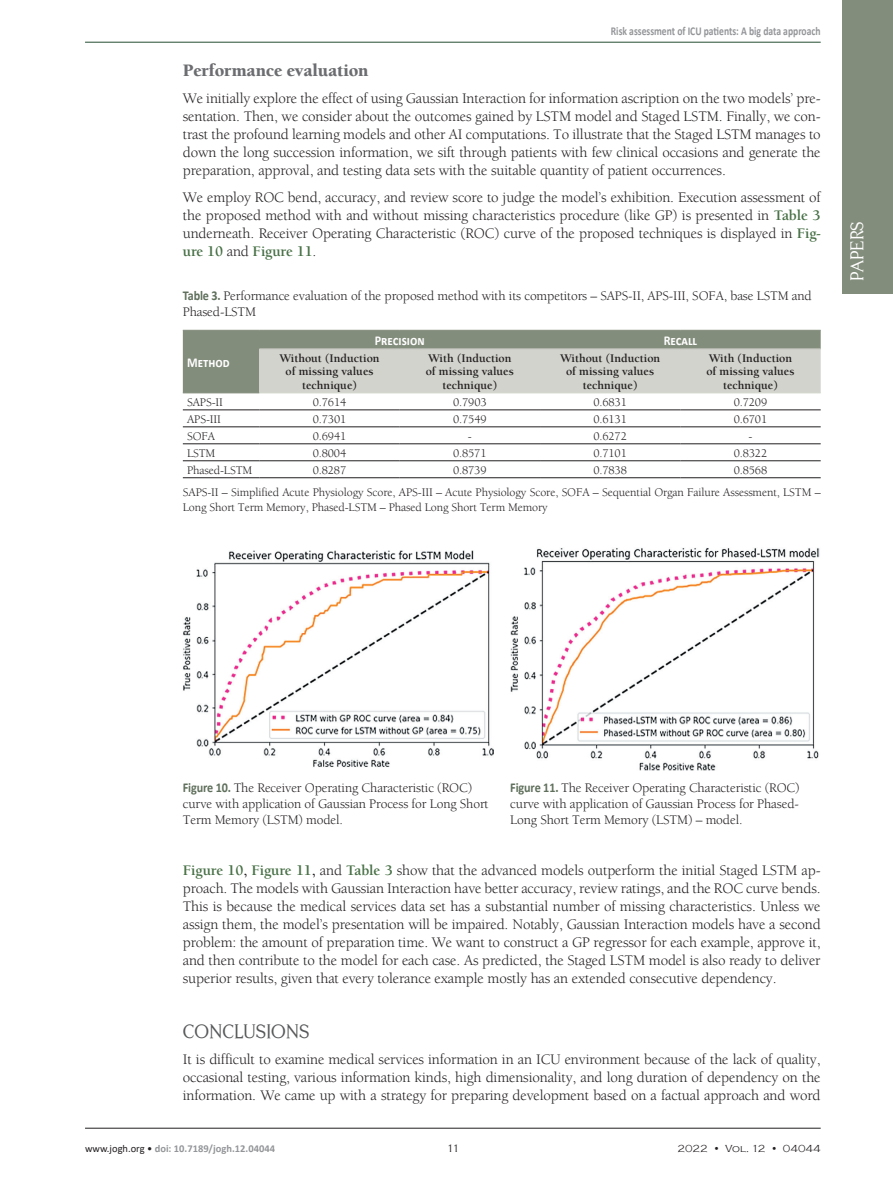
<style>
.page{position:relative;width:893px;height:1191px;background:#fff}
.page>*{position:absolute;margin:0;border:0;box-sizing:border-box;transform-origin:0 0}
.Podnaslovi_PAPERS{font:19.5px "Centabel";letter-spacing:-.01em;color:#57585a}
.Podnaslovi_PAPERS_2{font:900 18px "Berkeley Std";letter-spacing:-.01em;color:#6c6d70}
.t1{font:18px "Centabel";color:#fff}
.Tekst_Osnovni{font:15px/18px "Berkeley Std";letter-spacing:-.01em;color:#231f20;text-align:justify}
.potpisi_slike{font:13.5px/15.8px "Berkeley Std";letter-spacing:-.01em;color:#231f20}
.Tab_Head{font:700 13.5px "Calibri";color:#fff;scale:.9 1}
.Tab_txt_ispod{font:12px/15px "Berkeley Std";letter-spacing:-.01em;color:#231f20}
.Tab_txt_Head_crni{font:700 12px/13.5px "Berkeley Std";color:#231f20;text-align:center}
.Tab_text{font:12px "Berkeley Std";letter-spacing:-.01em;color:#231f20}
.t2{font:700 12px "Calibri";color:#939598;scale:.8 1}
.t3{font:300 10.95px "Copperplate Gothic";color:#231f20}
.t4{font:700 10.5px "Calibri";color:#939598}
.t5{font:300 10.5px "Copperplate Gothic";color:#231f20}
.s1{font-weight:700;color:#477045}
.s2{font-family:"Calibri";font-weight:700;color:#5f6f5b}
.s3{font-weight:700}
.s4{font-weight:400;color:#231f20}
</style>
<div class="page">
<hr style="left:85px;top:1128px;width:736px;height:1px;background:#231f20">
<hr style="left:85px;top:42px;width:736px;height:1px;background:#244d32">
<div style="left:842px;top:0;width:51px;height:293px;background:#838d7c"></div>
<img style="left:183px;top:550px;width:310px;height:217px">
<img style="left:510px;top:548px;width:310px;height:222px">
<svg style="left:183px;top:331px;width:638px;height:61px;background:#b4b8ae"></svg>
<hr style="left:183px;top:392px;width:76px;height:1px;background:#838d7c">
<hr style="left:183px;top:409px;width:76px;height:1px;background:#231f20">
<hr style="left:259px;top:409px;width:141px;height:1px;background:#231f20">
<hr style="left:400px;top:409px;width:140px;height:1px;background:#231f20">
<hr style="left:540px;top:409px;width:140px;height:1px;background:#231f20">
<hr style="left:680px;top:409px;width:141px;height:1px;background:#231f20">
<hr style="left:183px;top:426px;width:76px;height:1px;background:#231f20">
<hr style="left:259px;top:426px;width:141px;height:1px;background:#231f20">
<hr style="left:400px;top:426px;width:140px;height:1px;background:#231f20">
<hr style="left:540px;top:426px;width:140px;height:1px;background:#231f20">
<hr style="left:680px;top:426px;width:141px;height:1px;background:#231f20">
<hr style="left:183px;top:443px;width:76px;height:1px;background:#231f20">
<hr style="left:259px;top:443px;width:141px;height:1px;background:#231f20">
<hr style="left:400px;top:443px;width:140px;height:1px;background:#231f20">
<hr style="left:540px;top:443px;width:140px;height:1px;background:#231f20">
<hr style="left:680px;top:443px;width:141px;height:1px;background:#231f20">
<hr style="left:183px;top:460px;width:76px;height:1px;background:#231f20">
<hr style="left:259px;top:460px;width:141px;height:1px;background:#231f20">
<hr style="left:400px;top:460px;width:140px;height:1px;background:#231f20">
<hr style="left:540px;top:460px;width:140px;height:1px;background:#231f20">
<hr style="left:680px;top:460px;width:141px;height:1px;background:#231f20">
<hr style="left:183px;top:477px;width:76px;height:1px;background:#231f20">
<hr style="left:259px;top:477px;width:141px;height:1px;background:#231f20">
<hr style="left:400px;top:477px;width:140px;height:1px;background:#231f20">
<hr style="left:540px;top:477px;width:140px;height:1px;background:#231f20">
<hr style="left:680px;top:477px;width:141px;height:1px;background:#231f20">
<hr style="left:183px;top:330px;width:76px;height:1px;background:#838d7c">
<hr style="left:259px;top:330px;width:141px;height:1px;background:#838d7c">
<hr style="left:400px;top:330px;width:140px;height:1px;background:#838d7c">
<hr style="left:540px;top:330px;width:140px;height:1px;background:#838d7c">
<hr style="left:680px;top:330px;width:141px;height:1px;background:#838d7c">
<hr style="left:259px;top:349px;width:141px;height:1px;background:#c6c7bf">
<hr style="left:400px;top:349px;width:140px;height:1px;background:#c6c7bf">
<hr style="left:540px;top:349px;width:140px;height:1px;background:#c6c7bf">
<hr style="left:680px;top:349px;width:141px;height:1px;background:#c6c7bf">
<hr style="left:259px;top:392px;width:141px;height:1px;background:#d1d6ca">
<hr style="left:400px;top:392px;width:140px;height:1px;background:#d1d6ca">
<hr style="left:540px;top:392px;width:140px;height:1px;background:#d1d6ca">
<hr style="left:680px;top:392px;width:141px;height:1px;background:#d1d6ca">
<p class="t2" style="left:611px;top:22px;width:264px">Risk assessment of ICU patients: A big data approach</p>
<p class="Podnaslovi_PAPERS_2" style="left:183px;top:61px;width:187px">Performance evaluation</p>
<p class="Tekst_Osnovni" style="left:183px;top:90px;width:639px">We initially explore the effect of using Gaussian Interaction for information ascription on the two models’ pre&shy;sentation. Then, we consider about the outcomes gained by LSTM model and Staged LSTM. Finally, we con&shy;trast the profound learning models and other AI computations. To illustrate that the Staged LSTM manages to down the long succession information, we sift through patients with few clinical occasions and generate the preparation, approval, and testing data sets with the suitable quantity of patient occurrences.</p>
<p class="Tekst_Osnovni" style="left:183px;top:188px;width:639px">We employ ROC bend, accuracy, and review score to judge the model’s exhibition. Execution assessment of the proposed method with and without missing characteristics procedure (like GP) is presented in <span class="s1">Table 3 </span>underneath. Receiver Operating Characteristic (ROC) curve of the proposed techniques is displayed in <span class="s1">Fig&shy;ure 10</span> and <span class="s1">Figure 11</span>.</p>
<p class="potpisi_slike" style="left:183px;top:288px;width:630px"><span class="s2">Table 3.</span> Performance evaluation of the proposed method with its competitors – SAPS-II, APS-III, SOFA, base LSTM and<br>Phased-LSTM</p>
<p class="Tab_Head" style="left:187px;top:352px;width:49px">Method</p>
<p class="Tab_Head" style="left:375px;top:331px;width:57px">Precision</p>
<p class="Tab_Head" style="left:664px;top:331px;width:39px">Recall</p>
<p class="Tab_txt_Head_crni" style="left:279px;top:351px;width:102px">Without (Induction of missing values technique)</p>
<p class="Tab_txt_Head_crni" style="left:426px;top:351px;width:90px">With (Induction of missing values technique)</p>
<p class="Tab_txt_Head_crni" style="left:560px;top:351px;width:102px">Without (Induction of missing values technique)</p>
<p class="Tab_txt_Head_crni" style="left:706px;top:351px;width:90px">With (Induction of missing values technique)</p>
<p class="Tab_text" style="left:187px;top:395px;width:37px">SAPS-II</p>
<p class="Tab_text" style="left:313px;top:395px;width:35px">0.7614</p>
<p class="Tab_text" style="left:453px;top:395px;width:35px">0.7903</p>
<p class="Tab_text" style="left:593px;top:395px;width:35px">0.6831</p>
<p class="Tab_text" style="left:734px;top:395px;width:35px">0.7209</p>
<p class="Tab_text" style="left:187px;top:412px;width:35px">APS-III</p>
<p class="Tab_text" style="left:313px;top:412px;width:35px">0.7301</p>
<p class="Tab_text" style="left:453px;top:412px;width:35px">0.7549</p>
<p class="Tab_text" style="left:593px;top:412px;width:35px">0.6131</p>
<p class="Tab_text" style="left:734px;top:412px;width:35px">0.6701</p>
<p class="Tab_text" style="left:187px;top:429px;width:30px">SOFA</p>
<p class="Tab_text" style="left:313px;top:429px;width:35px">0.6941</p>
<p class="Tab_text" style="left:468px;top:429px;width:5px">-</p>
<p class="Tab_text" style="left:593px;top:429px;width:35px">0.6272</p>
<p class="Tab_text" style="left:748px;top:429px;width:5px">-</p>
<p class="Tab_text" style="left:187px;top:446px;width:30px">LSTM</p>
<p class="Tab_text" style="left:313px;top:446px;width:35px">0.8004</p>
<p class="Tab_text" style="left:453px;top:446px;width:35px">0.8571</p>
<p class="Tab_text" style="left:593px;top:446px;width:35px">0.7101</p>
<p class="Tab_text" style="left:734px;top:446px;width:35px">0.8322</p>
<p class="Tab_text" style="left:187px;top:463px;width:67px">Phased-LSTM</p>
<p class="Tab_text" style="left:313px;top:463px;width:35px">0.8287</p>
<p class="Tab_text" style="left:453px;top:463px;width:35px">0.8739</p>
<p class="Tab_text" style="left:593px;top:463px;width:35px">0.7838</p>
<p class="Tab_text" style="left:734px;top:463px;width:35px">0.8568</p>
<p class="Tab_txt_ispod" style="left:183px;top:484px;width:639px">SAPS-II – Simplified Acute Physiology Score, APS-III – Acute Physiology Score, SOFA – Sequential Organ Failure Assessment, LSTM –<br>Long Short Term Memory, Phased-LSTM – Phased Long Short Term Memory</p>
<p class="t1" style="left:846px;top:281px;width:61px;rotate:-90deg">PAPERS</p>
<p class="potpisi_slike" style="left:183px;top:780px;width:307px"><span class="s2">Figure 10.</span> The Receiver Operating Characteristic (ROC) curve with application of Gaussian Process for Long Short<br>Term Memory (LSTM) model.</p>
<p class="potpisi_slike" style="left:510px;top:780px;width:291px;text-align:justify"><span class="s2">Figure 11.</span> The Receiver Operating Characteristic (ROC) curve with application of Gaussian Process for Phased-Long Short Term Memory (LSTM) – model.</p>
<p class="Tekst_Osnovni" style="left:183px;top:861px;width:639px"><span class="s1">Figure 10</span><span class="s3">,</span> <span class="s1">Figure 11</span><span class="s3">,</span> and <span class="s1">Table 3</span> show that the advanced models outperform the initial Staged LSTM ap&shy;proach. The models with Gaussian Interaction have better accuracy, review ratings, and the ROC curve bends.<br>This is because the medical services data set has a substantial number of missing characteristics. Unless we assign them, the model’s presentation will be impaired. Notably, Gaussian Interaction models have a second problem: the amount of preparation time. We want to construct a GP regressor for each example, approve it, and then contribute to the model for each case. As predicted, the Staged LSTM model is also ready to deliver superior results, given that every tolerance example mostly has an extended consecutive dependency.</p>
<p class="Podnaslovi_PAPERS" style="left:183px;top:1019px;width:128px">CONCLUSIONS</p>
<p class="Tekst_Osnovni" style="left:183px;top:1050px;width:639px">It is difficult to examine medical services information in an ICU environment because of the lack of quality, occasional testing, various information kinds, high dimensionality, and long duration of dependency on the information. We came up with a strategy for preparing development based on a factual approach and word</p>
<p class="t4" style="left:85px;top:1141px;width:191px"><span class="s4">www.jogh.org •</span> doi: 10.7189/jogh.12.04044</p>
<p class="t3" style="left:447px;top:1142px;width:15px">11</p>
<p class="t5" style="left:677px;top:1142px;width:145px">2022 • Vol. 12 • 04044</p>
</div>
